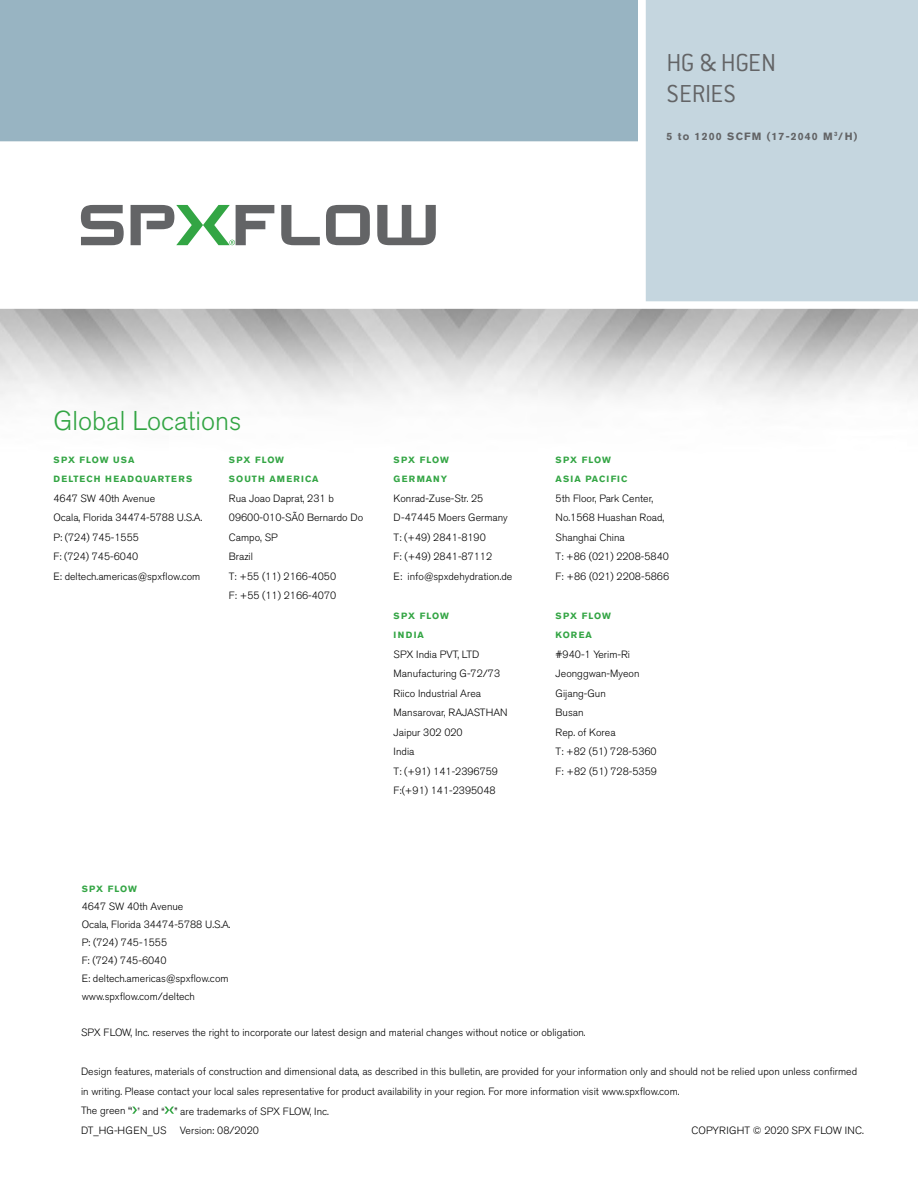
<style>
.page{position:relative;width:918px;height:1188px;background:#fff}
.page>*{position:absolute;margin:0;border:0;box-sizing:border-box;transform-origin:0 0}
.Body_Copy_Headline{font:300 27px "Akzidenz Grotesk BE";color:#33a544}
.Back_Cover_Corner_He{font:300 27px/31.5px "Conduit ITC Std";letter-spacing:-.025em;color:#636466}
.Back_Cover_Contact_I{font:300 10.5px/19.5px "Akzidenz Grotesk BE";color:#000}
.Legal_Disclaimer{font:300 10.5px/19.5px "Akzidenz Grotesk BE";color:#000}
.Back_Cover_Corner_Su{font:700 10.5px "Akzidenz Grotesk BE";letter-spacing:.11em;color:#636466}
.Legal_Disclaimer-2{font:300 10.5px "Akzidenz Grotesk BE";letter-spacing:.02em;color:#000}
.Back_Cover_Sub-Headl{font:700 9px/19.5px "Akzidenz Grotesk BE";letter-spacing:.11em;color:#33a544}
</style>
<div class="page">
<div style="left:0;top:0;width:638px;height:145px;background:#98b4c2"></div>
<div style="left:644px;top:0;width:274px;height:305px;background:#c5d6df"></div>
<div style="left:0;top:141px;width:642px;height:8px;background:#fff"></div>
<div style="left:638px;top:0;width:8px;height:306px;background:#fff"></div>
<div style="left:0;top:301px;width:918px;height:8px;background:#fff"></div>
<svg style="left:81px;top:205px;width:43px;height:40px"></svg>
<svg style="left:326px;top:205px;width:44px;height:40px"></svg>
<svg style="left:281px;top:205px;width:39px;height:40px"></svg>
<svg style="left:377px;top:205px;width:59px;height:40px"></svg>
<svg style="left:131px;top:205px;width:143px;height:40px"></svg>
<svg style="left:164px;top:1107px;width:10px;height:7px"></svg>
<svg style="left:132px;top:1107px;width:5px;height:7px"></svg>
<p class="Back_Cover_Corner_He" style="left:667px;top:46px;width:111px">HG &amp; HGEN<br>SERIES</p>
<p class="Back_Cover_Corner_Su" style="left:667px;top:130px;width:192px">5 to 1200 SCFM (17-2040 M<sup>3</sup>/H)</p>
<p class="Body_Copy_Headline" style="left:53px;top:406px;width:190px">Global Locations</p>
<p class="Back_Cover_Sub-Headl" style="left:53px;top:450px;width:83px">SPX FLOW USA</p>
<p class="Back_Cover_Sub-Headl" style="left:53px;top:469px;width:140px">DELTECH HEADQUARTERS</p>
<p class="Back_Cover_Contact_I" style="left:53px;top:488px;width:103px">4647 SW 40th Avenue</p>
<p class="Back_Cover_Contact_I" style="left:53px;top:508px;width:151px">Ocala, Florida 34474-5788 U.S.A.</p>
<p class="Back_Cover_Contact_I" style="left:53px;top:527px;width:87px">P: (724) 745-1555</p>
<p class="Back_Cover_Contact_I" style="left:53px;top:547px;width:86px">F: (724) 745-6040</p>
<p class="Back_Cover_Contact_I" style="left:53px;top:566px;width:148px">E: deltech.americas@spxflow.com</p>
<p class="Back_Cover_Sub-Headl" style="left:229px;top:450px;width:91px">SPX FLOW<br>SOUTH AMERICA</p>
<p class="Back_Cover_Contact_I" style="left:229px;top:488px;width:106px">Rua Joao Daprat, 231 b</p>
<p class="Back_Cover_Contact_I" style="left:229px;top:508px;width:136px">09600-010-SÃ0 Bernardo Do<br>Campo, SP</p>
<p class="Back_Cover_Contact_I" style="left:229px;top:547px;width:26px">Brazil</p>
<p class="Back_Cover_Contact_I" style="left:229px;top:566px;width:109px">T: +55 (11) 2166-4050</p>
<p class="Back_Cover_Contact_I" style="left:229px;top:586px;width:109px">F: +55 (11) 2166-4070</p>
<p class="Back_Cover_Sub-Headl" style="left:394px;top:450px;width:57px">SPX FLOW<br>GERMANY</p>
<p class="Back_Cover_Contact_I" style="left:394px;top:488px;width:91px">Konrad-Zuse-Str. 25</p>
<p class="Back_Cover_Contact_I" style="left:394px;top:508px;width:116px">D-47445 Moers Germany</p>
<p class="Back_Cover_Contact_I" style="left:394px;top:527px;width:94px">T: (+49) 2841-8190</p>
<p class="Back_Cover_Contact_I" style="left:394px;top:547px;width:100px">F: (+49) 2841-87112</p>
<p class="Back_Cover_Contact_I" style="left:394px;top:566px;width:120px">E: info@spxdehydration.de</p>
<p class="Back_Cover_Sub-Headl" style="left:394px;top:606px;width:57px">SPX FLOW<br>INDIA</p>
<p class="Back_Cover_Contact_I" style="left:394px;top:644px;width:87px">SPX India PVT, LTD</p>
<p class="Back_Cover_Contact_I" style="left:394px;top:664px;width:108px">Manufacturing G-72/73</p>
<p class="Back_Cover_Contact_I" style="left:394px;top:683px;width:89px">Riico Industrial Area</p>
<p class="Back_Cover_Contact_I" style="left:394px;top:703px;width:115px">Mansarovar, RAJASTHAN</p>
<p class="Back_Cover_Contact_I" style="left:394px;top:722px;width:71px">Jaipur 302 020</p>
<p class="Back_Cover_Contact_I" style="left:394px;top:742px;width:22px">India</p>
<p class="Back_Cover_Contact_I" style="left:394px;top:761px;width:106px">T: (+91) 141-2396759</p>
<p class="Back_Cover_Contact_I" style="left:394px;top:781px;width:103px">F:(+91) 141-2395048</p>
<p class="Back_Cover_Sub-Headl" style="left:556px;top:450px;width:73px">SPX FLOW<br>ASIA PACIFIC</p>
<p class="Back_Cover_Contact_I" style="left:556px;top:488px;width:99px">5th Floor, Park Center,</p>
<p class="Back_Cover_Contact_I" style="left:556px;top:508px;width:110px">No.1568 Huashan Road,<br>Shanghai China</p>
<p class="Back_Cover_Contact_I" style="left:556px;top:547px;width:115px">T: +86 (021) 2208-5840</p>
<p class="Back_Cover_Contact_I" style="left:556px;top:566px;width:115px">F: +86 (021) 2208-5866</p>
<p class="Back_Cover_Sub-Headl" style="left:556px;top:606px;width:57px">SPX FLOW<br>KOREA</p>
<p class="Back_Cover_Contact_I" style="left:556px;top:644px;width:76px">#940-1 Yerim-Ri</p>
<p class="Back_Cover_Contact_I" style="left:556px;top:664px;width:85px">Jeonggwan-Myeon</p>
<p class="Back_Cover_Contact_I" style="left:556px;top:683px;width:52px">Gijang-Gun</p>
<p class="Back_Cover_Contact_I" style="left:556px;top:703px;width:30px">Busan</p>
<p class="Back_Cover_Contact_I" style="left:556px;top:722px;width:61px">Rep. of Korea</p>
<p class="Back_Cover_Contact_I" style="left:556px;top:742px;width:103px">T: +82 (51) 728-5360</p>
<p class="Back_Cover_Contact_I" style="left:556px;top:761px;width:103px">F: +82 (51) 728-5359</p>
<p class="Back_Cover_Sub-Headl" style="left:82px;top:879px;width:57px">SPX FLOW</p>
<p class="Back_Cover_Contact_I" style="left:82px;top:897px;width:103px">4647 SW 40th Avenue</p>
<p class="Back_Cover_Contact_I" style="left:82px;top:915px;width:151px">Ocala, Florida 34474-5788 U.S.A.</p>
<p class="Back_Cover_Contact_I" style="left:82px;top:933px;width:87px">P: (724) 745-1555</p>
<p class="Back_Cover_Contact_I" style="left:82px;top:951px;width:86px">F: (724) 745-6040</p>
<p class="Back_Cover_Contact_I" style="left:82px;top:969px;width:148px">E: deltech.americas@spxflow.com</p>
<p class="Back_Cover_Contact_I" style="left:82px;top:987px;width:115px">www.spxflow.com/deltech</p>
<p class="Legal_Disclaimer" style="left:81px;top:1023px;width:506px">SPX FLOW, Inc. reserves the right to incorporate our latest design and material changes without notice or obligation.</p>
<p class="Legal_Disclaimer" style="left:81px;top:1062px;width:778px">Design features, materials of construction and dimensional data, as described in this bulletin, are provided for your information only and should not be relied upon unless confirmed in writing. Please contact your local sales representative for product availability in your region. For more information visit www.spxflow.com.</p>
<p class="Legal_Disclaimer" style="left:81px;top:1101px;width:249px">The green “ ” and “ ” are trademarks of SPX FLOW, Inc.</p>
<p class="Legal_Disclaimer-2" style="left:81px;top:1124px;width:87px">DT_HG-HGEN_US</p>
<p class="Legal_Disclaimer" style="left:180px;top:1121px;width:81px">Version: 08/2020</p>
<p class="Legal_Disclaimer" style="left:691px;top:1121px;width:174px">COPYRIGHT © 2020 SPX FLOW INC.</p>
</div>
